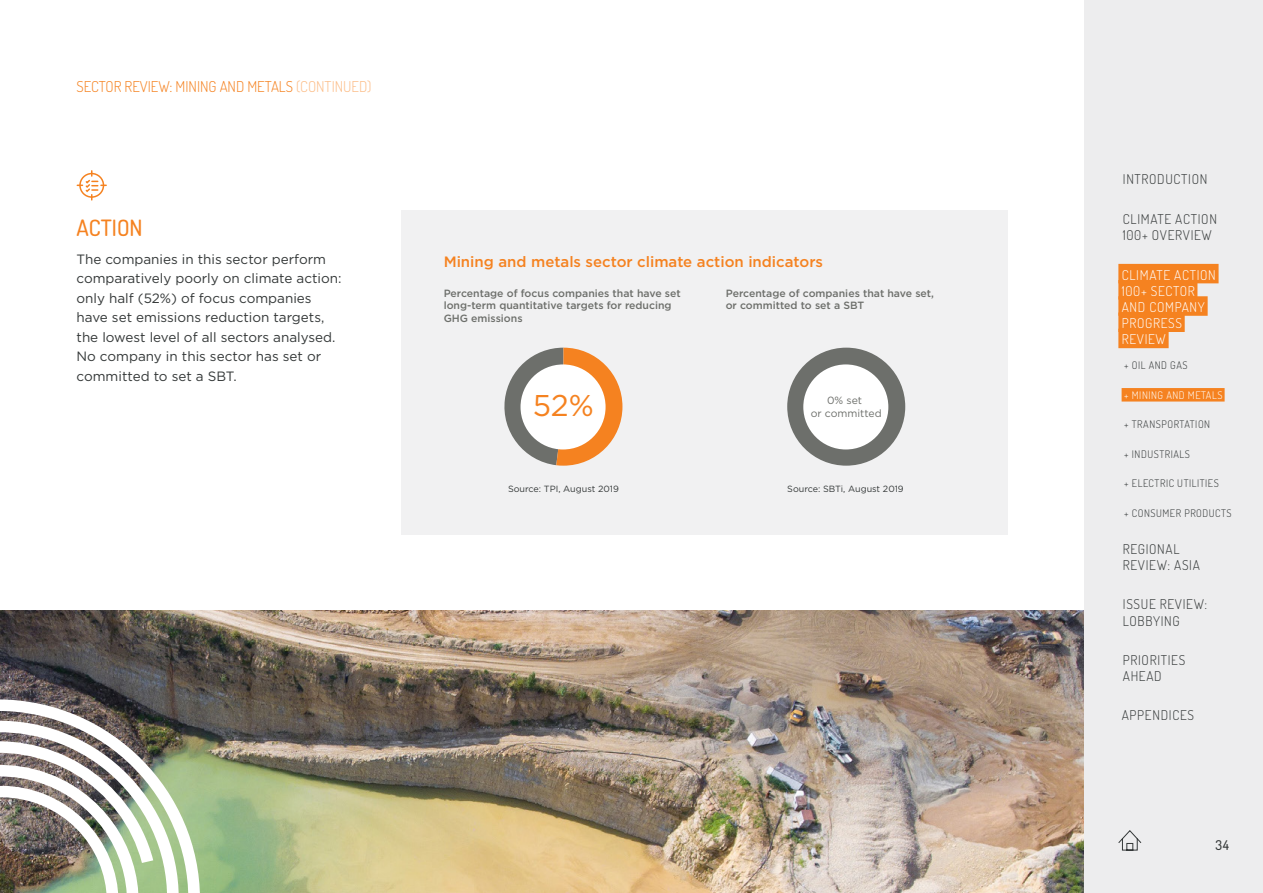
<style>
.page{position:relative;width:1263px;height:893px;background:#fff}
.page>*{position:absolute;margin:0;border:0;box-sizing:border-box;transform-origin:0 0}
.t1{font:30px "Gotham";color:#f58220}
.H2_No_Space_After{font:500 22.5px "Dosis";color:#f58220}
.Graph_H1{font:500 15px "Gotham";color:#f58220}
.H1_Cont{font:300 15px "Dosis";color:#f58220}
.Body{font:13.5px/19.5px "Gotham";color:#343838}
.t2{font:300 13.5px/16.2px "Dosis";letter-spacing:.05em;color:#343838}
.t3{font:300 13.5px/16.2px "Dosis";letter-spacing:.05em;color:#fff}
.t4{font:500 13.5px "Dosis";color:#343838}
.Graph_H2{font:500 10.5px/12.6px "Gotham";color:#6d6f6b}
.t5{font:300 10.5px "Dosis";letter-spacing:.05em;color:#343838}
.t6{font:10.5px/12.6px "Gotham";color:#6d6f6b;text-align:center}
.t7{font:300 10.5px "Dosis";letter-spacing:.05em;color:#fff}
.Footnote{font:9px "Gotham";color:#343838}
.s1{color:#fcbc86}
</style>
<div class="page">
<img style="left:0;top:610px;width:1084px;height:283px">
<div style="left:401px;top:210px;width:607px;height:325px;background:#f1f1f2"></div>
<svg style="left:77px;top:171px;width:29px;height:29px"></svg>
<img style="left:0;top:695px;width:205px;height:198px">
<svg style="left:504px;top:348px;width:118px;height:118px"></svg>
<div style="left:520px;top:364px;width:85px;height:85px;background:#fff;border-radius:50%"></div>
<div style="left:787px;top:348px;width:118px;height:118px;background:#6d6f6b;border-radius:59px"></div>
<div style="left:803px;top:364px;width:85px;height:85px;background:#fff;border-radius:50%"></div>
<div style="left:1084px;top:0;width:179px;height:893px;background:#ededee"></div>
<svg style="left:1118px;top:830px;width:24px;height:21px"></svg>
<div style="left:1118px;top:264px;width:100px;height:19px;background:#f58220"></div>
<div style="left:1118px;top:280px;width:79px;height:20px;background:#f58220"></div>
<div style="left:1118px;top:296px;width:90px;height:20px;background:#f58220"></div>
<div style="left:1118px;top:312px;width:67px;height:20px;background:#f58220"></div>
<div style="left:1118px;top:329px;width:50px;height:19px;background:#f58220"></div>
<div style="left:1121px;top:388px;width:103px;height:14px;background:#f58220"></div>
<p class="H1_Cont" style="left:77px;top:77px;width:296px">SECTOR REVIEW: MINING AND METALS <span class="s1">(CONTINUED)</span></p>
<p class="H2_No_Space_After" style="left:77px;top:213px;width:68px">ACTION</p>
<p class="Body" style="left:77px;top:249px;width:267px">The companies in this sector perform comparatively poorly on climate action: only half (52%) of focus companies have set emissions reduction targets, the lowest level of all sectors analysed.<br>No company in this sector has set or committed to set a SBT.</p>
<p class="Graph_H1" style="left:444px;top:252px;width:381px">Mining and metals sector climate action indicators</p>
<p class="Graph_H2" style="left:444px;top:287px;width:239px">Percentage of focus companies that have set long‑term quantitative targets for reducing<br>GHG emissions</p>
<p class="Graph_H2" style="left:726px;top:287px;width:210px">Percentage of companies that have set, or committed to set a SBT</p>
<p class="t1" style="left:533px;top:386px;width:63px">52%</p>
<p class="t6" style="left:811px;top:394px;width:73px">0% set<br>or committed</p>
<p class="Footnote" style="left:508px;top:483px;width:112px">Source: TPI, August 2019</p>
<p class="Footnote" style="left:787px;top:483px;width:118px">Source: SBTi, August 2019</p>
<p class="t2" style="left:1123px;top:171px;width:86px">INTRODUCTION</p>
<p class="t2" style="left:1123px;top:210px;width:96px">CLIMATE ACTION<br>100+ OVERVIEW</p>
<p class="t3" style="left:1122px;top:266px;width:96px">CLIMATE ACTION<br>100+ SECTOR<br>AND COMPANY<br>PROGRESS<br>REVIEW</p>
<p class="t5" style="left:1124px;top:358px;width:65px">+ OIL AND GAS</p>
<p class="t7" style="left:1124px;top:388px;width:100px">+ MINING AND METALS</p>
<p class="t5" style="left:1124px;top:417px;width:87px">+ TRANSPORTATION</p>
<p class="t5" style="left:1124px;top:447px;width:67px">+ INDUSTRIALS</p>
<p class="t5" style="left:1124px;top:477px;width:96px">+ ELECTRIC UTILITIES</p>
<p class="t5" style="left:1124px;top:506px;width:109px">+ CONSUMER PRODUCTS</p>
<p class="t2" style="left:1123px;top:541px;width:79px">REGIONAL<br>REVIEW: ASIA</p>
<p class="t2" style="left:1123px;top:596px;width:86px">ISSUE REVIEW:<br>LOBBYING</p>
<p class="t2" style="left:1123px;top:651px;width:64px">PRIORITIES<br>AHEAD</p>
<p class="t2" style="left:1122px;top:706px;width:74px">APPENDICES</p>
<p class="t4" style="left:1215px;top:837px;width:15px">34</p>
</div>
